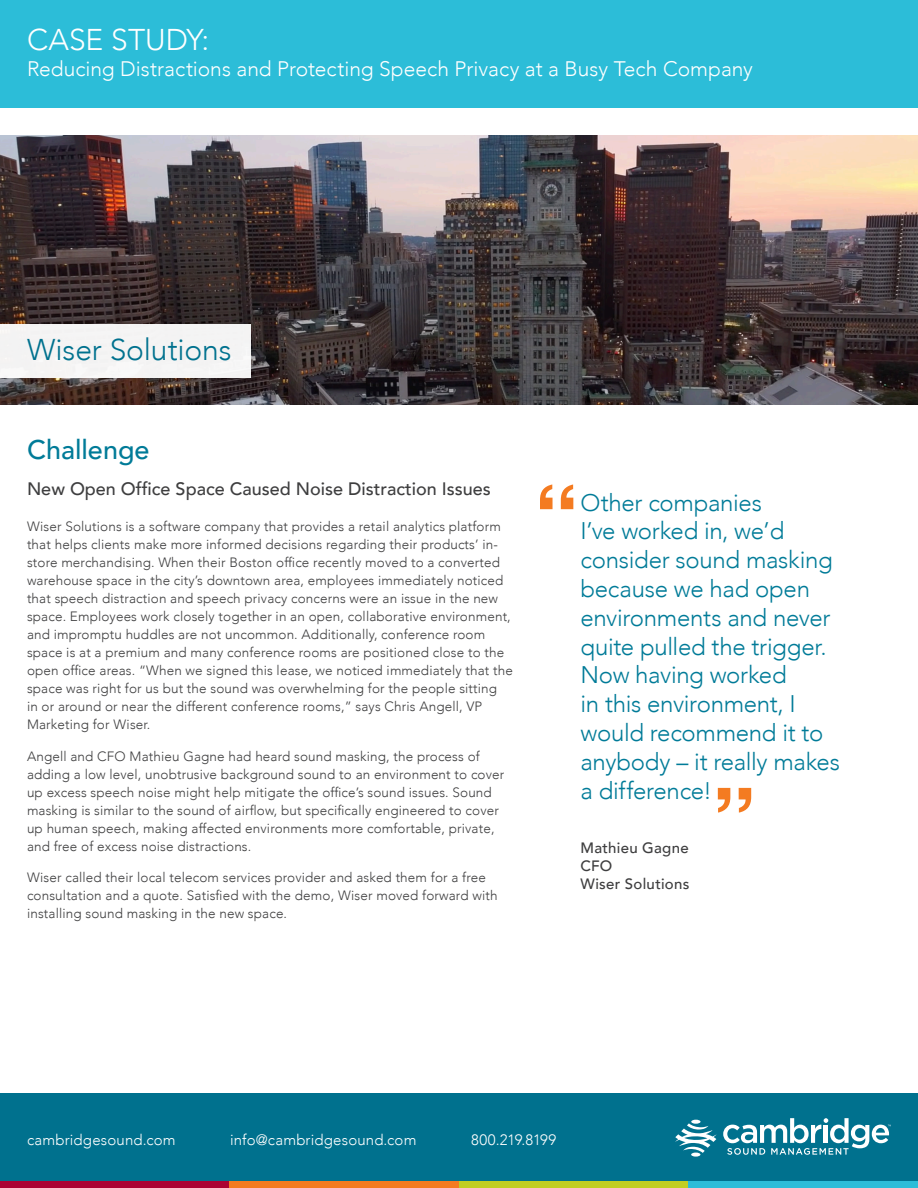
<style>
.page{position:relative;width:918px;height:1188px;background:#fff}
.page>*{position:absolute;margin:0;border:0;box-sizing:border-box;transform-origin:0 0}
.Client_Name{font:300 30px "Avenir";letter-spacing:-.005em;color:#00718e}
.t1{font:300 30px "Avenir";color:#fff}
.t2{font:500 27px "Avenir";color:#007b98}
.Quote_Copy{font:300 24px/28.8px "Avenir";letter-spacing:-.015em;color:#007b98}
.Case_Study_Title{font:300 21px "Avenir";color:#fff}
.t3{font:500 18px "Avenir";color:#3e3e3f}
.t4{font:300 15px "Avenir";letter-spacing:.01em;color:#fff}
.Quote_Creds{font:500 15px "Avenir";letter-spacing:.02em;color:#3e3e3f}
.t5{font:300 15px "Avenir";letter-spacing:-.01em;color:#fff}
.Body_Copy{font:300 13.5px/18px "Avenir";letter-spacing:.01em;color:#3e3e3f}
</style>
<div class="page">
<div style="left:0;top:1094px;width:918px;height:87px;background:#00718e"></div>
<div style="left:0;top:1181px;width:230px;height:7px;background:#ab0333"></div>
<div style="left:230px;top:1181px;width:229px;height:7px;background:#f47b21"></div>
<div style="left:459px;top:1181px;width:229px;height:7px;background:#c1ce23"></div>
<div style="left:688px;top:1181px;width:230px;height:7px;background:#2cbdd8"></div>
<svg style="left:675px;top:1123px;width:42px;height:34px"></svg>
<svg style="left:691px;top:1120px;width:10px;height:4px"></svg>
<svg style="left:723px;top:1118px;width:168px;height:37px"></svg>
<div style="left:0;top:0;width:918px;height:108px;background:#2cbdd8"></div>
<img style="left:0;top:135px;width:918px;height:270px">
<div style="left:0;top:324px;width:251px;height:54px;background:#f4f4f4"></div>
<svg style="left:540px;top:485px;width:33px;height:24px"></svg>
<svg style="left:718px;top:788px;width:33px;height:25px"></svg>
<p class="t1" style="left:27px;top:22px;width:184px">CASE STUDY:</p>
<p class="Case_Study_Title" style="left:27px;top:56px;width:727px">Reducing Distractions and Protecting Speech Privacy at a Busy Tech Company</p>
<p class="Client_Name" style="left:27px;top:332px;width:206px">Wiser Solutions</p>
<p class="t2" style="left:27px;top:426px;width:124px">Challenge</p>
<p class="t3" style="left:27px;top:473px;width:465px">New Open Office Space Caused Noise Distraction Issues</p>
<p class="Body_Copy" style="left:27px;top:517px;width:488px">Wiser Solutions is a software company that provides a retail analytics platform that helps clients make more informed decisions regarding their products’ in&shy;store merchandising. When their Boston office recently moved to a converted warehouse space in the city’s downtown area, employees immediately noticed that speech distraction and speech privacy concerns were an issue in the new space. Employees work closely together in an open, collaborative environment, and impromptu huddles are not uncommon. Additionally, conference room space is at a premium and many conference rooms are positioned close to the open office areas. “When we signed this lease, we noticed immediately that the space was right for us but the sound was overwhelming for the people sitting<br>in or around or near the different conference rooms,” says Chris Angell, VP Marketing for Wiser.</p>
<p class="Body_Copy" style="left:27px;top:747px;width:479px">Angell and CFO Mathieu Gagne had heard sound masking, the process of adding a low level, unobtrusive background sound to an environment to cover up excess speech noise might help mitigate the office’s sound issues. Sound masking is similar to the sound of airflow, but specifically engineered to cover up human speech, making affected environments more comfortable, private, and free of excess noise distractions.</p>
<p class="Body_Copy" style="left:27px;top:868px;width:472px">Wiser called their local telecom services provider and asked them for a free consultation and a quote. Satisfied with the demo, Wiser moved forward with installing sound masking in the new space.</p>
<p class="Quote_Copy" style="left:580px;top:488px;width:261px">Other companies<br>I’ve worked in, we’d consider sound masking because we had open environments and never quite pulled the trigger.<br>Now having worked<br>in this environment, I would recommend it to anybody – it really makes a difference!</p>
<p class="Quote_Creds" style="left:580px;top:835px;width:110px">Mathieu Gagne</p>
<p class="Quote_Creds" style="left:580px;top:853px;width:33px">CFO</p>
<p class="Quote_Creds" style="left:580px;top:871px;width:110px">Wiser Solutions</p>
<p class="t4" style="left:27px;top:1131px;width:150px">cambridgesound.com</p>
<p class="t4" style="left:230px;top:1131px;width:188px">info@cambridgesound.com</p>
<p class="t5" style="left:471px;top:1131px;width:87px">800.219.8199</p>
</div>
